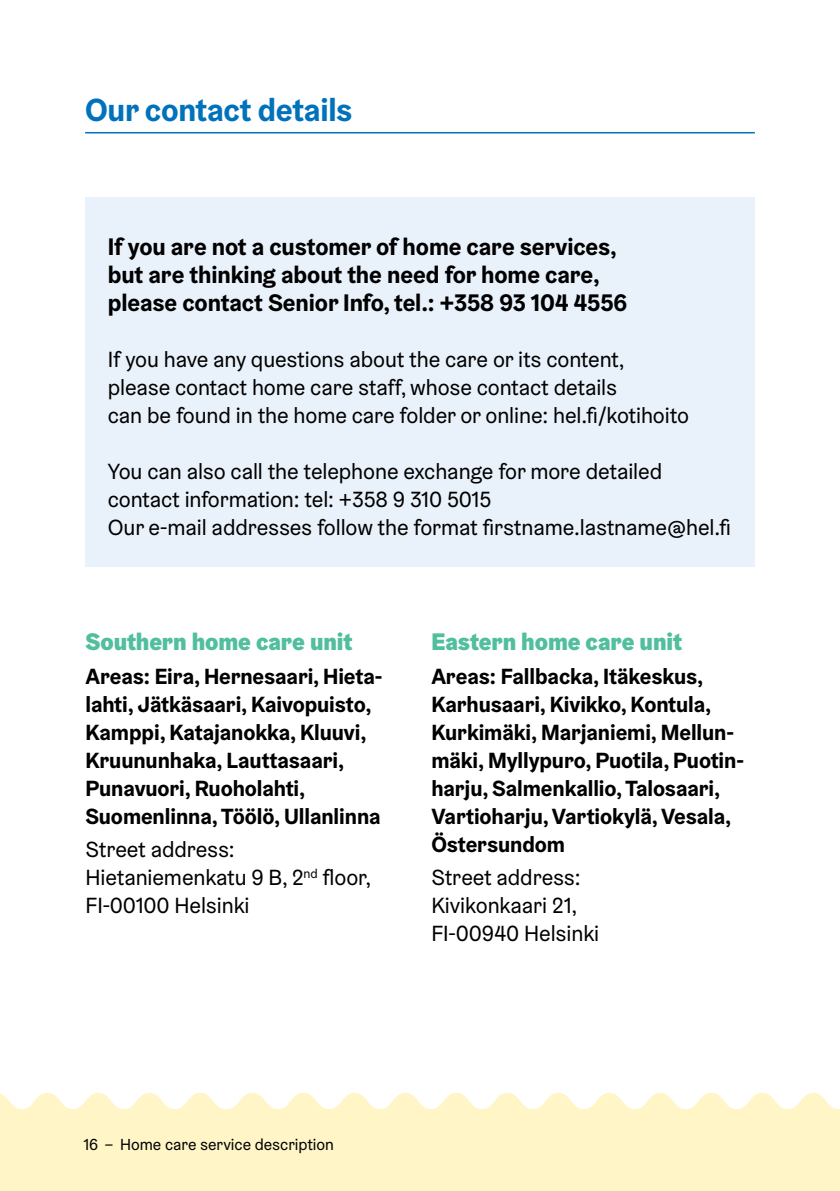
<style>
.page{position:relative;width:840px;height:1191px;background:#fff}
.page>*{position:absolute;margin:0;border:0;box-sizing:border-box;transform-origin:0 0}
.H3_underline{font:700 32px "Helsinki Grotesk";letter-spacing:-.01em;color:#0072bc}
.Leipis__Mammy{font:700 24px/28px "Helsinki Grotesk";letter-spacing:-.005em;color:#000}
.H4_12p{font:900 24px "Helsinki Grotesk";letter-spacing:-.005em;color:#51be9d}
.Leipis__Mammy-2{font:22px/28px "Helsinki Grotesk";letter-spacing:-.005em;color:#000}
.Leipis__Mammy-3{font:700 22px/28px "Helsinki Grotesk";letter-spacing:-.005em;color:#000}
.t1{font:16px "Helsinki Grotesk";color:#000}
</style>
<div class="page">
<svg style="left:0;top:1093px;width:839px;height:98px;background:#fff5cb"></svg>
<svg style="left:839px;top:1109px;width:1px;height:82px"></svg>
<hr style="left:85px;top:132px;width:669px;height:1px;background:#0072bc">
<div style="left:85px;top:197px;width:669px;height:370px;background:#e9f1fa"></div>
<h2 class="H3_underline" style="left:85px;top:89px;width:269px">Our contact details</h2>
<p class="Leipis__Mammy" style="left:108px;top:232px;width:520px">If you are not a customer of home care services, but are thinking about the need for home care, please contact Senior Info, tel.: +358 93 104 4556</p>
<p class="Leipis__Mammy-2" style="left:108px;top:345px;width:582px">If you have any questions about the care or its content, please contact home care staff, whose contact details<br>can be found in the home care folder or online: hel.fi/kotihoito</p>
<p class="Leipis__Mammy-2" style="left:108px;top:457px;width:624px">You can also call the telephone exchange for more detailed contact information: tel: +358 9 310 5015<br>Our e-mail addresses follow the format firstname.lastname@hel.fi</p>
<h3 class="H4_12p" style="left:85px;top:626px;width:268px">Southern home care unit</h3>
<p class="Leipis__Mammy-3" style="left:85px;top:662px;width:298px">Areas: Eira, Hernesaari, Hieta&shy;lahti, Jätkäsaari, Kaivopuisto,<br>Kamppi, Katajanokka, Kluuvi,<br>Kruununhaka, Lauttasaari,<br>Punavuori, Ruoholahti,<br>Suomenlinna, Töölö, Ullanlinna</p>
<p class="Leipis__Mammy-2" style="left:85px;top:835px;width:287px">Street address:<br>Hietaniemenkatu 9 B, 2<sup>nd</sup> floor,<br>FI-00100 Helsinki</p>
<h3 class="H4_12p" style="left:431px;top:626px;width:252px">Eastern home care unit</h3>
<p class="Leipis__Mammy-3" style="left:431px;top:662px;width:314px">Areas: Fallbacka, Itäkeskus,<br>Karhusaari, Kivikko, Kontula,<br>Kurkimäki, Marjaniemi, Mellun&shy;mäki, Myllypuro, Puotila, Puotin&shy;harju, Salmenkallio, Talosaari,<br>Vartioharju, Vartiokylä, Vesala,<br>Östersundom</p>
<p class="Leipis__Mammy-2" style="left:431px;top:863px;width:169px">Street address:<br>Kivikonkaari 21,<br>FI-00940 Helsinki</p>
<p class="t1" style="left:83px;top:1134px;width:252px">16 – Home care service description</p>
</div>
